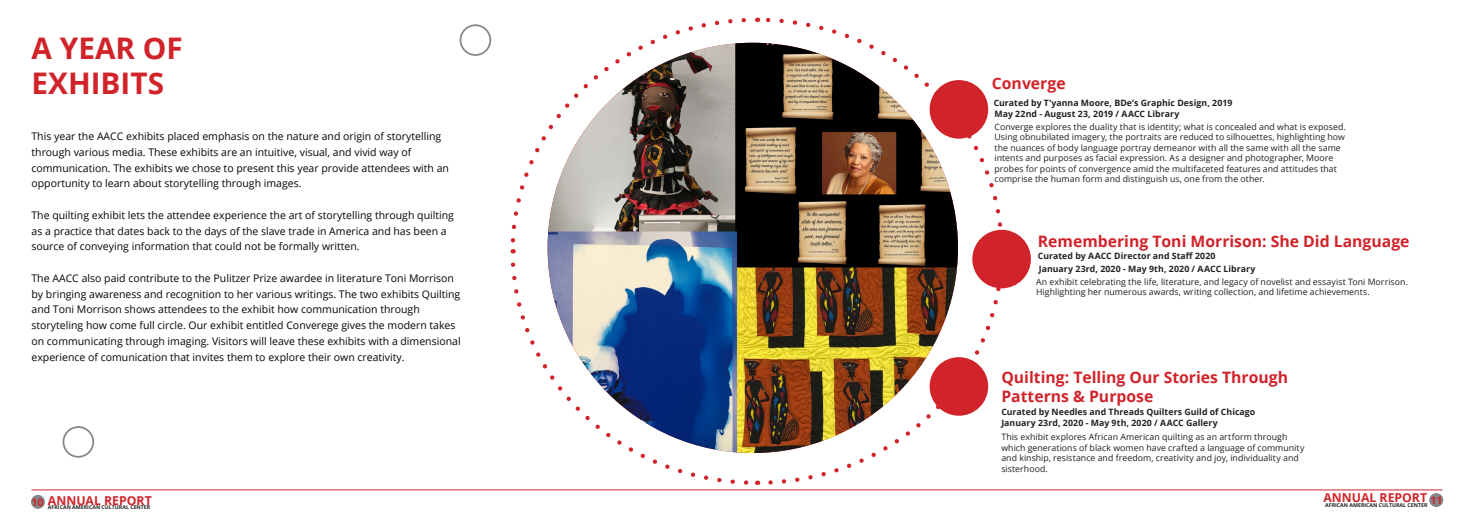
<style>
.page{position:relative;width:1474px;height:521px;background:#fff}
.page>*{position:absolute;margin:0;border:0;box-sizing:border-box;transform-origin:0 0}
.t1{font:700 29.75px "Open Sans";color:#d1232a}
.t2{font:700 15.75px "Open Sans";color:#d1232a}
.t3{font:700 12.25px "Open Sans";color:#d1232a}
.t4{font:10.5px/15.8px "Open Sans";color:#040503}
.t5{font:700 10.5px "Open Sans";color:#d1232a}
.t6{font:8.75px/10.5px "Open Sans";letter-spacing:.005em;color:#231f20}
.t7{font:700 8.75px "Open Sans";letter-spacing:.005em;color:#231f20}
.t8{font:700 5.25px "Open Sans";color:#231f20}
</style>
<div class="page">
<div style="left:459px;top:24px;width:32px;height:32px;border:2px solid #848689;border-radius:50%"></div>
<div style="left:63px;top:426px;width:31px;height:32px;border:2px solid #848689;border-radius:50%"></div>
<div style="left:31px;top:495px;width:14px;height:14px;background:#848689;border-radius:50%"></div>
<div style="left:1429px;top:493px;width:14px;height:14px;background:#848689;border-radius:50%"></div>
<hr style="left:32px;top:489px;width:1410px;height:1px;background:#d1232a">
<svg style="left:767px;top:253px;width:239px;height:232px"></svg>
<svg style="left:759px;top:17px;width:246px;height:224px"></svg>
<svg style="left:510px;top:18px;width:238px;height:225px"></svg>
<svg style="left:510px;top:262px;width:239px;height:223px"></svg>
<div style="left:929px;top:80px;width:59px;height:59px;background:#d1232a;border-radius:50%"></div>
<div style="left:972px;top:230px;width:58px;height:58px;background:#d1232a;border-radius:50%"></div>
<div style="left:929px;top:357px;width:59px;height:59px;background:#d1232a;border-radius:50%"></div>
<img style="left:547px;top:43px;width:411px;height:410px;border-radius:205px">
<p class="t1" style="left:32px;top:27px;width:153px">A YEAR OF</p>
<p class="t1" style="left:32px;top:63px;width:134px">EXHIBITS</p>
<p class="t4" style="left:32px;top:128px;width:419px">This year the AACC exhibits placed emphasis on the nature and origin of storytelling through various media. These exhibits are an intuitive, visual, and vivid way of communication. The exhibits we chose to present this year provide attendees with an opportunity to learn about storytelling through images.</p>
<p class="t4" style="left:32px;top:207px;width:424px">The quilting exhibit lets the attendee experience the art of storytelling through quilting as a practice that dates back to the days of the slave trade in America and has been a source of conveying information that could not be formally written.</p>
<p class="t4" style="left:32px;top:270px;width:431px">The AACC also paid contribute to the Pulitzer Prize awardee in literature Toni Morrison by bringing awareness and recognition to her various writings. The two exhibits Quilting and Toni Morrison shows attendees to the exhibit how communication through storyteling how come full circle. Our exhibit entitled Converege gives the modern takes on communicating through imaging. Visitors will leave these exhibits with a dimensional experience of comunication that invites them to explore their own creativity.</p>
<p class="t5" style="left:31px;top:495px;width:13px">10</p>
<p class="t3" style="left:48px;top:491px;width:105px">ANNUAL REPORT</p>
<p class="t8" style="left:48px;top:503px;width:104px">AFRICAN AMERICAN CULTURAL CENTER</p>
<p class="t2" style="left:991px;top:72px;width:75px">Converge</p>
<p class="t7" style="left:993px;top:97px;width:240px">Curated by T’yanna Moore, BDe’s Graphic Design, 2019</p>
<p class="t7" style="left:994px;top:108px;width:186px">May 22nd - August 23, 2019 / AACC Library</p>
<p class="t6" style="left:994px;top:121px;width:353px">Converge explores the duality that is identity; what is concealed and what is exposed.<br>Using obnubilated imagery, the portraits are reduced to silhouettes, highlighting how the nuances of body language portray demeanor with all the same with all the same intents and purposes as facial expression. As a designer and photographer, Moore probes for points of convergence amid the multifaceted features and attitudes that comprise the human form and distinguish us, one from the other.</p>
<p class="t2" style="left:1037px;top:230px;width:373px">Remembering Toni Morrison: She Did Language</p>
<p class="t7" style="left:1037px;top:250px;width:179px">Curated by AACC Director and Staff 2020</p>
<p class="t7" style="left:1038px;top:262px;width:218px">January 23rd, 2020 - May 9th, 2020 / AACC Library</p>
<p class="t6" style="left:1036px;top:276px;width:373px">An exhibit celebrating the life, literature, and legacy of novelist and essayist Toni Morrison.<br>Highlighting her numerous awards, writing collection, and lifetime achievements.</p>
<p class="t2" style="left:1001px;top:366px;width:288px">Quilting: Telling Our Stories Through</p>
<p class="t2" style="left:1001px;top:385px;width:153px">Patterns &amp; Purpose</p>
<p class="t7" style="left:1001px;top:405px;width:255px">Curated by Needles and Threads Quilters Guild of Chicago</p>
<p class="t7" style="left:1001px;top:417px;width:218px">January 23rd, 2020 - May 9th, 2020 / AACC Gallery</p>
<p class="t6" style="left:1001px;top:431px;width:305px">This exhibit explores African American quilting as an artform through which generations of black women have crafted a language of community and kinship, resistance and freedom, creativity and joy, individuality and sisterhood.</p>
<p class="t3" style="left:1323px;top:489px;width:105px">ANNUAL REPORT</p>
<p class="t8" style="left:1325px;top:501px;width:104px">AFRICAN AMERICAN CULTURAL CENTER</p>
<p class="t5" style="left:1430px;top:493px;width:13px">11</p>
</div>
